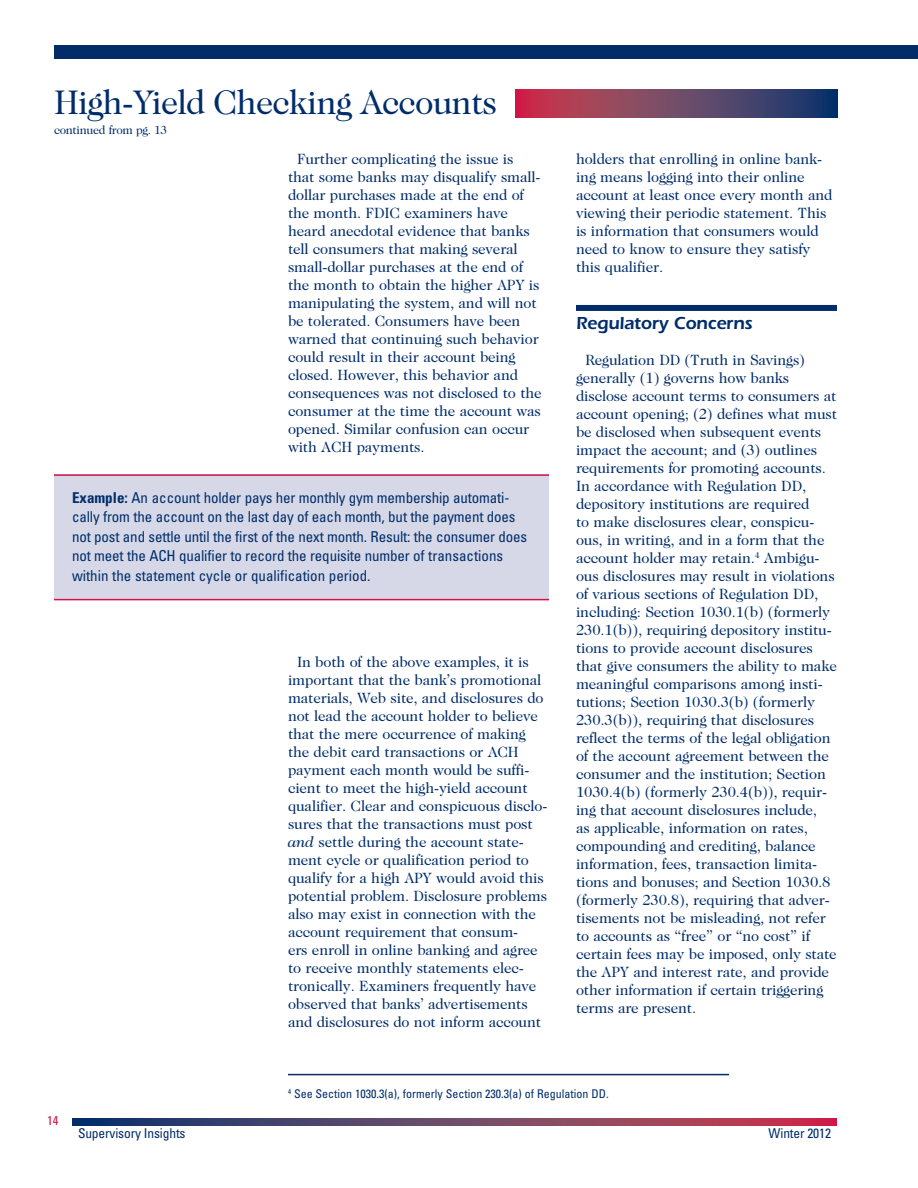
<style>
.page{position:relative;width:918px;height:1188px;background:#fff}
.page>*{position:absolute;margin:0;border:0;box-sizing:border-box;transform-origin:0 0}
.HeadA{font:34.5px "Caslon 224 Std";letter-spacing:-.025em;color:#002d6a}
.HeadB{font:600 18px "ITC Eras Std";letter-spacing:-.01em;color:#002d6a}
.Body{font:15px/18px "Caslon 224 Std";letter-spacing:-.01em;color:#002d6a}
.Body-2{font:condensed 15px/19.5px "Univers LT Std";letter-spacing:-.01em;color:#002d6a}
.t1{font:condensed 13.5px "Univers LT Std";letter-spacing:-.01em;color:#002d6a}
.t2{font:condensed 12.75px "Univers LT Std";color:#d31245}
.Footnote{font:condensed 12px "Univers LT Std";color:#002d6a}
.t3{font:12px "Caslon 224 Std";letter-spacing:-.025em;color:#002d6a}
.s1{font-weight:700}
.s2{font-style:italic}
</style>
<div class="page">
<div style="left:54px;top:45px;width:864px;height:13px;background:#002d6a"></div>
<svg style="left:72px;top:1119px;width:765px;height:6px;background:#6e4162"></svg>
<svg style="left:515px;top:89px;width:323px;height:28px;background:#704062"></svg>
<div style="left:54px;top:474px;width:495px;height:126px;background:#d6d8e7"></div>
<hr style="left:54px;top:474px;width:495px;height:2px;background:#d31245">
<hr style="left:54px;top:599px;width:495px;height:1px;background:#d31245">
<div style="left:576px;top:305px;width:261px;height:6px;background:#002d6a"></div>
<hr style="left:288px;top:1074px;width:441px;height:1px;background:#002d6a">
<p class="HeadA" style="left:54px;top:83px;width:445px">High-Yield Checking Accounts</p>
<p class="t3" style="left:54px;top:123px;width:115px">continued from pg. 13</p>
<p class="Body" style="left:288px;top:150px;width:255px;text-indent:9px">Further complicating the issue is that some banks may disqualify small&shy;dollar purchases made at the end of the month. FDIC examiners have heard anecdotal evidence that banks tell consumers that making several small-dollar purchases at the end of the month to obtain the higher APY is manipulating the system, and will not be tolerated. Consumers have been warned that continuing such behavior could result in their account being closed. However, this behavior and consequences was not disclosed to the consumer at the time the account was opened. Similar confusion can occur with ACH payments.</p>
<p class="Body-2" style="left:72px;top:488px;width:457px"><span class="s1">Example:</span> An account holder pays her monthly gym membership automati&shy;cally from the account on the last day of each month, but the payment does not post and settle until the first of the next month. Result: the consumer does not meet the ACH qualifier to record the requisite number of transactions within the statement cycle or qualification period.</p>
<p class="Body" style="left:288px;top:653px;width:261px;text-indent:9px">In both of the above examples, it is important that the bank’s promotional materials, Web site, and disclosures do not lead the account holder to believe that the mere occurrence of making the debit card transactions or ACH payment each month would be suffi&shy;cient to meet the high-yield account qualifier. Clear and conspicuous disclo&shy;sures that the transactions must post <span class="s2">and</span> settle during the account state&shy;ment cycle or qualification period to qualify for a high APY would avoid this potential problem. Disclosure problems also may exist in connection with the account requirement that consum-<br>ers enroll in online banking and agree to receive monthly statements elec&shy;tronically. Examiners frequently have observed that banks’ advertisements and disclosures do not inform account</p>
<p class="Body" style="left:576px;top:150px;width:258px">holders that enrolling in online bank&shy;ing means logging into their online account at least once every month and viewing their periodic statement. This is information that consumers would need to know to ensure they satisfy this qualifier.</p>
<p class="HeadB" style="left:576px;top:313px;width:178px">Regulatory Concerns</p>
<p class="Body" style="left:576px;top:351px;width:263px;text-indent:9px">Regulation DD (Truth in Savings) generally (1) governs how banks disclose account terms to consumers at account opening; (2) defines what must be disclosed when subsequent events impact the account; and (3) outlines requirements for promoting accounts.<br>In accordance with Regulation DD, depository institutions are required<br>to make disclosures clear, conspicu&shy;ous, in writing, and in a form that the account holder may retain.<sup>4</sup> Ambigu&shy;ous disclosures may result in violations of various sections of Regulation DD, including: Section 1030.1(b) (formerly 230.1(b)), requiring depository institu&shy;tions to provide account disclosures that give consumers the ability to make meaningful comparisons among insti&shy;tutions; Section 1030.3(b) (formerly 230.3(b)), requiring that disclosures reflect the terms of the legal obligation of the account agreement between the consumer and the institution; Section 1030.4(b) (formerly 230.4(b)), requir&shy;ing that account disclosures include,<br>as applicable, information on rates, compounding and crediting, balance information, fees, transaction limita&shy;tions and bonuses; and Section 1030.8 (formerly 230.8), requiring that adver&shy;tisements not be misleading, not refer to accounts as “free” or “no cost” if certain fees may be imposed, only state the APY and interest rate, and provide other information if certain triggering terms are present.</p>
<p class="t2" style="left:47px;top:1113px;width:13px">14</p>
<p class="Footnote" style="left:288px;top:1086px;width:322px"><sup>4</sup> See Section 1030.3(a), formerly Section 230.3(a) of Regulation DD.</p>
<p class="t1" style="left:78px;top:1124px;width:109px">Supervisory Insights</p>
<p class="t1" style="left:769px;top:1124px;width:64px">Winter 2012</p>
</div>
